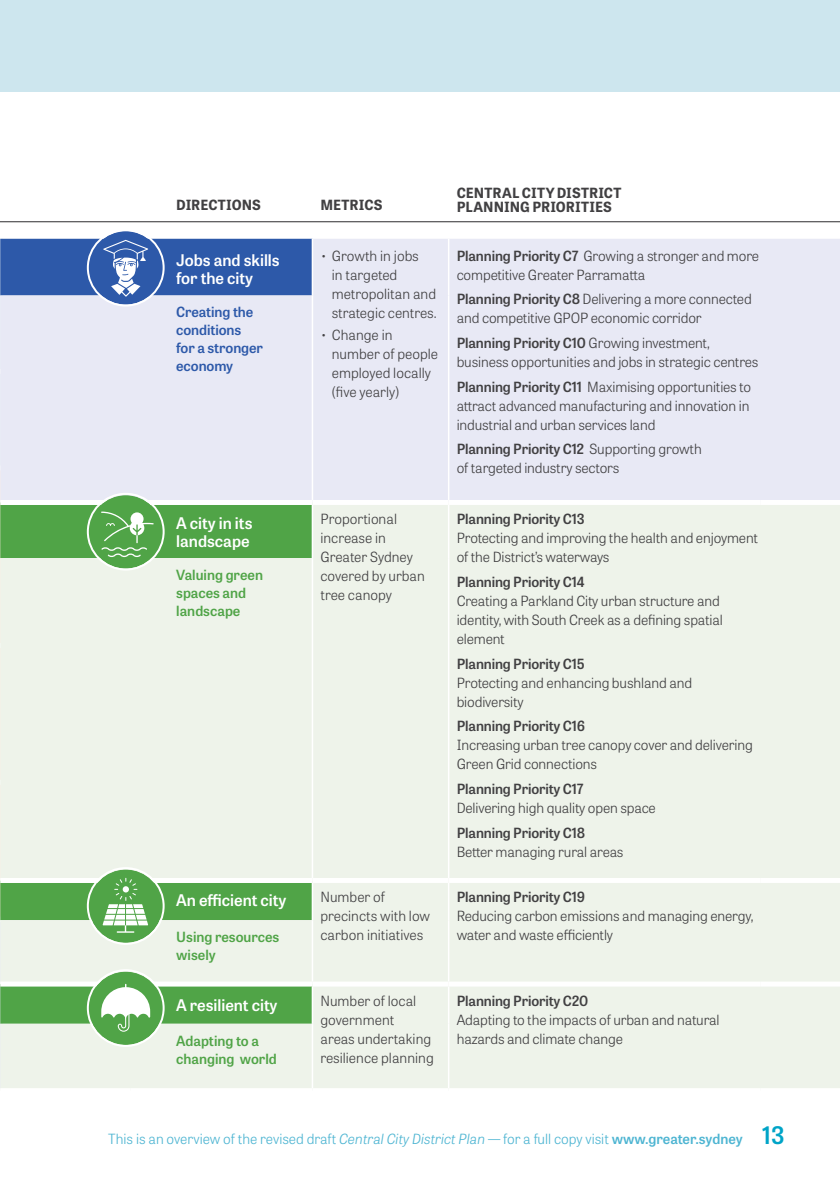
<style>
.page{position:relative;width:840px;height:1191px;background:#fff}
.page>*{position:absolute;margin:0;border:0;box-sizing:border-box;transform-origin:0 0}
._10_Directions_table{font:600 16px/18px "Tablet Gothic";color:#fff}
.THIS_ONE{font:300 14px/19px "Tablet Gothic";letter-spacing:-.01em;color:#414042}
.t1{font:300 14px "Tablet Gothic";color:#4eb5d2}
._10_Directions_table-2{font:600 14px/18px "Tablet Gothic";color:#50a447}
.Table_subhead_RP{font:700 14px/14px "Tablet Gothic";letter-spacing:.005em;color:#414042}
._10_Directions_table-3{font:600 14px/18px "Tablet Gothic";letter-spacing:-.005em;color:#2d59a9}
.THIS_ONE-2{font:600 14px "Tablet Gothic";letter-spacing:-.01em;color:#414042}
.s1{font-weight:600}
.s2{font-style:italic}
.s3{font-weight:600;font-size:24px;color:#00a4c7}
</style>
<div class="page">
<div style="left:0;top:0;width:839px;height:91px;background:#cde6ee"></div>
<hr style="left:0;top:221px;width:839px;height:1px;background:#414042">
<div style="left:313px;top:239px;width:526px;height:261px;background:#e8e9f5"></div>
<div style="left:0;top:505px;width:839px;height:583px;background:#eef3ea"></div>
<hr style="left:447px;top:239px;width:2px;height:56px;background:#fff">
<hr style="left:447px;top:295px;width:2px;height:205px;background:#fff">
<hr style="left:311px;top:505px;width:2px;height:53px;background:#fff">
<hr style="left:447px;top:505px;width:2px;height:53px;background:#fff">
<hr style="left:311px;top:558px;width:2px;height:320px;background:#fff">
<hr style="left:447px;top:558px;width:2px;height:320px;background:#fff">
<hr style="left:311px;top:883px;width:2px;height:37px;background:#fff">
<hr style="left:447px;top:883px;width:2px;height:37px;background:#fff">
<hr style="left:311px;top:920px;width:2px;height:61px;background:#fff">
<hr style="left:447px;top:920px;width:2px;height:61px;background:#fff">
<hr style="left:311px;top:986px;width:2px;height:37px;background:#fff">
<hr style="left:447px;top:986px;width:2px;height:37px;background:#fff">
<hr style="left:311px;top:1023px;width:2px;height:65px;background:#fff">
<hr style="left:447px;top:1023px;width:2px;height:65px;background:#fff">
<div style="left:0;top:981px;width:131px;height:5px;background:#fff"></div>
<div style="left:131px;top:981px;width:181px;height:5px;background:#fff"></div>
<div style="left:312px;top:878px;width:136px;height:5px;background:#fff"></div>
<div style="left:448px;top:878px;width:312px;height:5px;background:#fff"></div>
<div style="left:760px;top:878px;width:79px;height:5px;background:#fff"></div>
<div style="left:312px;top:981px;width:136px;height:5px;background:#fff"></div>
<div style="left:448px;top:981px;width:312px;height:5px;background:#fff"></div>
<div style="left:760px;top:981px;width:79px;height:5px;background:#fff"></div>
<div style="left:89px;top:231px;width:73px;height:73px;background:#2d59a9;border-radius:50%"></div>
<div style="left:89px;top:869px;width:73px;height:74px;background:#50a447;border-radius:50%"></div>
<svg style="left:0;top:239px;width:312px;height:693px;background:#c9dad3"></svg>
<div style="left:87px;top:867px;width:77px;height:78px;border:2px solid #fff;border-radius:50%"></div>
<div style="left:89px;top:971px;width:73px;height:74px;background:#50a447;border-radius:50%"></div>
<svg style="left:101px;top:983px;width:49px;height:48px"></svg>
<div style="left:87px;top:969px;width:77px;height:78px;border:2px solid #fff;border-radius:50%"></div>
<p class="Table_subhead_RP" style="left:176px;top:197px;width:86px">DIRECTIONS</p>
<p class="Table_subhead_RP" style="left:320px;top:197px;width:64px">METRICS</p>
<p class="Table_subhead_RP" style="left:456px;top:186px;width:166px">CENTRAL CITY DISTRICT<br>PLANNING PRIORITIES</p>
<p class="_10_Directions_table" style="left:176px;top:250px;width:105px">Jobs and skills for the city</p>
<p class="THIS_ONE" style="left:331px;top:246px;width:106px;text-indent:-11px">• Growth in jobs<br>in targeted metropolitan and strategic centres.</p>
<p class="THIS_ONE" style="left:331px;top:324px;width:108px;text-indent:-11px">• Change in number of people employed locally (five yearly)</p>
<p class="_10_Directions_table-3" style="left:176px;top:303px;width:88px">Creating the conditions for a stronger economy</p>
<p class="THIS_ONE" style="left:456px;top:246px;width:304px"><span class="s1">Planning Priority C7</span> Growing a stronger and more competitive Greater Parramatta</p>
<p class="THIS_ONE" style="left:456px;top:289px;width:296px"><span class="s1">Planning Priority C8</span> Delivering a more connected and competitive GPOP economic corridor</p>
<p class="THIS_ONE" style="left:456px;top:333px;width:303px"><span class="s1">Planning Priority C10</span> Growing investment, business opportunities and jobs in strategic centres</p>
<p class="THIS_ONE" style="left:456px;top:377px;width:296px;text-align:justify"><span class="s1">Planning Priority C11</span> Maximising opportunities to attract advanced manufacturing and innovation in industrial and urban services land</p>
<p class="THIS_ONE" style="left:456px;top:439px;width:246px"><span class="s1">Planning Priority C12</span> Supporting growth of targeted industry sectors</p>
<p class="_10_Directions_table" style="left:176px;top:513px;width:78px">A city in its landscape</p>
<p class="THIS_ONE" style="left:320px;top:509px;width:106px">Proportional increase in<br>Greater Sydney covered by urban tree canopy</p>
<p class="THIS_ONE" style="left:456px;top:509px;width:303px"><span class="s1">Planning Priority C13<br></span>Protecting and improving the health and enjoyment of the District’s waterways</p>
<p class="_10_Directions_table-2" style="left:176px;top:565px;width:88px">Valuing green spaces and landscape</p>
<p class="THIS_ONE" style="left:456px;top:572px;width:267px"><span class="s1">Planning Priority C14<br></span>Creating a Parkland City urban structure and identity, with South Creek as a defining spatial element</p>
<p class="THIS_ONE" style="left:456px;top:653px;width:237px"><span class="s1">Planning Priority C15<br></span>Protecting and enhancing bushland and biodiversity</p>
<p class="THIS_ONE" style="left:456px;top:716px;width:297px"><span class="s1">Planning Priority C16<br></span>Increasing urban tree canopy cover and delivering<br>Green Grid connections</p>
<p class="THIS_ONE" style="left:456px;top:779px;width:201px"><span class="s1">Planning Priority C17<br></span>Delivering high quality open space</p>
<p class="THIS_ONE" style="left:456px;top:822px;width:168px"><span class="s1">Planning Priority C18<br></span>Better managing rural areas</p>
<p class="_10_Directions_table" style="left:176px;top:891px;width:112px">An efficient city</p>
<p class="THIS_ONE" style="left:320px;top:887px;width:111px">Number of precincts with low carbon initiatives</p>
<p class="THIS_ONE-2" style="left:456px;top:887px;width:130px">Planning Priority C19</p>
<p class="THIS_ONE" style="left:456px;top:906px;width:298px">Reducing carbon emissions and managing energy,</p>
<p class="_10_Directions_table-2" style="left:176px;top:927px;width:105px">Using resources</p>
<p class="THIS_ONE" style="left:456px;top:925px;width:158px">water and waste efficiently</p>
<p class="_10_Directions_table-2" style="left:176px;top:945px;width:41px">wisely</p>
<p class="_10_Directions_table" style="left:176px;top:995px;width:103px">A resilient city</p>
<p class="THIS_ONE" style="left:320px;top:991px;width:115px">Number of local government<br>areas undertaking resilience planning</p>
<p class="THIS_ONE-2" style="left:456px;top:991px;width:133px">Planning Priority C20</p>
<p class="THIS_ONE" style="left:456px;top:1010px;width:264px">Adapting to the impacts of urban and natural</p>
<p class="_10_Directions_table-2" style="left:176px;top:1031px;width:84px">Adapting to a</p>
<p class="THIS_ONE" style="left:456px;top:1029px;width:168px">hazards and climate change</p>
<p class="_10_Directions_table-2" style="left:176px;top:1049px;width:102px">changing world</p>
<p class="t1" style="left:108px;top:1129px;width:677px">This is an overview of the revised draft <span class="s2">Central City District Plan</span> — for a full copy visit <span class="s1">www.greater.sydney</span> <span class="s3">13</span></p>
</div>
